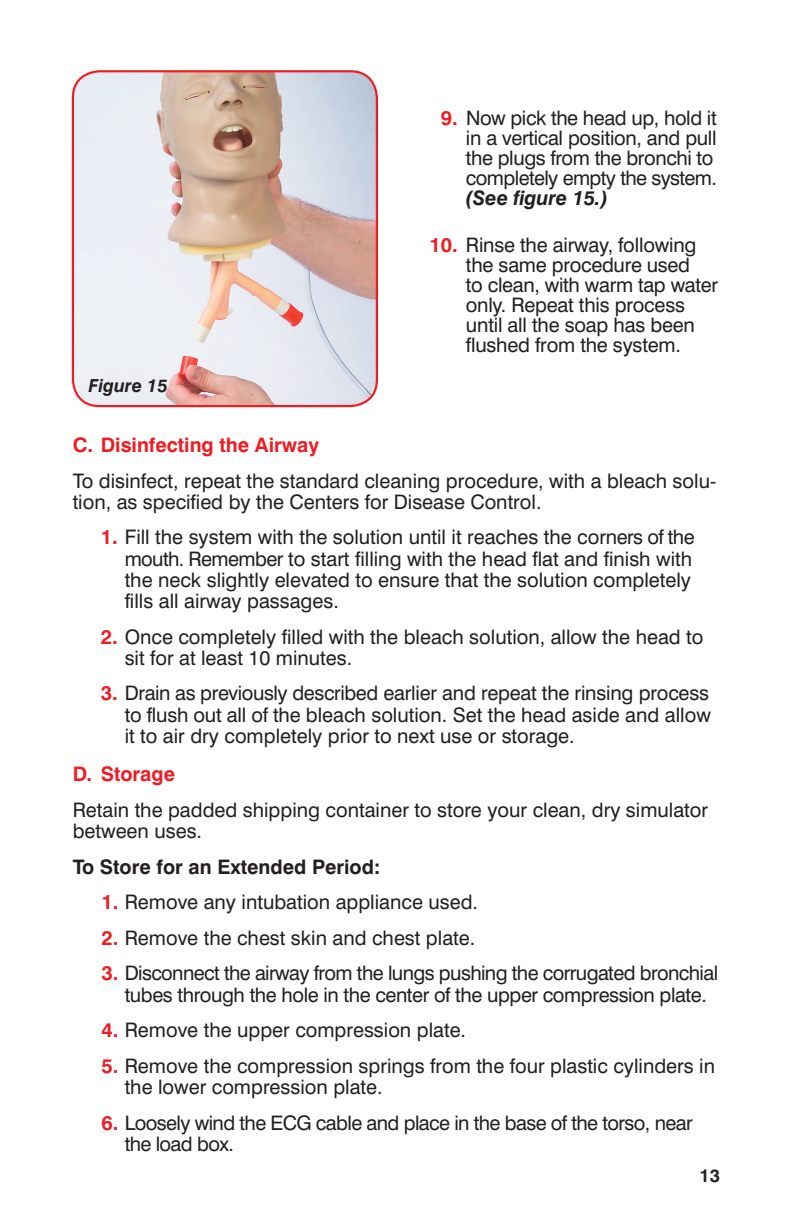
<style>
.page{position:relative;width:792px;height:1224px;background:#fff}
.page>*{position:absolute;margin:0;border:0;box-sizing:border-box;transform-origin:0 0}
.t1{font:20px/21.2px "Swiss 721 BT";color:#231f20}
.t2{font:20px/21.2px "Swiss 721 BT";letter-spacing:-.03em;color:#231f20;text-align:center}
.t3{font:20px/20px "Swiss 721 BT";letter-spacing:-.02em;color:#231f20}
.t4{font:700 20px "Swiss 721 BT";color:#ee1d23}
.t5{font:700 20px "Swiss 721 BT";color:#231f20}
.t6{font:italic 700 20px "Swiss 721 BT";letter-spacing:-.01em;color:#231f20}
.t7{font:italic 700 18px "Swiss 721 BT";color:#231f20}
.t8{font:700 18px "Swiss 721 BT";color:#231f20}
.s1{font-weight:700;color:#ee1d23}
</style>
<div class="page">
<img style="left:73px;top:71px;width:304px;height:335px">
<div style="left:72px;top:70px;width:306px;height:337px;border:2px solid #ee1d23;border-radius:26px"></div>
<p class="t7" style="left:88px;top:375px;width:81px">Figure 15</p>
<p class="t3" style="left:466px;top:108px;width:252px;text-indent:-25px"><span class="s1">9.</span> Now pick the head up, hold it in a vertical position, and pull the plugs from the bronchi to completely empty the system.</p>
<p class="t6" style="left:466px;top:186px;width:143px">(See figure 15.)</p>
<p class="t1" style="left:466px;top:235px;width:254px;line-height:20px;text-indent:-36px"><span class="s1">10.</span> Rinse the airway, following the same procedure used<br>to clean, with warm tap water only. Repeat this process until all the soap has been flushed from the system.</p>
<p class="t4" style="left:73px;top:433px;width:248px">C. Disinfecting the Airway</p>
<p class="t1" style="left:73px;top:470px;width:645px">To disinfect, repeat the standard cleaning procedure, with a bleach solu&shy;tion, as specified by the Centers for Disease Control.</p>
<p class="t1" style="left:125px;top:527px;width:571px;text-indent:-24px"><span class="s1">1.</span> Fill the system with the solution until it reaches the corners of the mouth. Remember to start filling with the head flat and finish with the neck slightly elevated to ensure that the solution completely fills all airway passages.</p>
<p class="t1" style="left:125px;top:626px;width:580px;text-indent:-24px"><span class="s1">2.</span> Once completely filled with the bleach solution, allow the head to sit for at least 10 minutes.</p>
<p class="t1" style="left:125px;top:683px;width:588px;text-align:justify;text-indent:-24px"><span class="s1">3.</span> Drain as previously described earlier and repeat the rinsing process to flush out all of the bleach solution. Set the head aside and allow it to air dry completely prior to next use or storage.</p>
<p class="t4" style="left:73px;top:762px;width:104px">D. Storage</p>
<p class="t1" style="left:73px;top:799px;width:637px">Retain the padded shipping container to store your clean, dry simulator between uses.</p>
<p class="t5" style="left:73px;top:854px;width:309px">To Store for an Extended Period:</p>
<p class="t1" style="left:101px;top:891px;width:378px"><span class="s1">1.</span> Remove any intubation appliance used.</p>
<p class="t1" style="left:101px;top:927px;width:375px"><span class="s1">2.</span> Remove the chest skin and chest plate.</p>
<p class="t2" style="left:101px;top:963px;width:618px"><span class="s1">3.</span> Disconnect the airway from the lungs pushing the corrugated bronchial tubes through the hole in the center of the upper compression plate.</p>
<p class="t1" style="left:101px;top:1019px;width:366px"><span class="s1">4.</span> Remove the upper compression plate.</p>
<p class="t1" style="left:125px;top:1055px;width:592px;text-indent:-23px"><span class="s1">5.</span> Remove the compression springs from the four plastic cylinders in the lower compression plate.</p>
<p class="t2" style="left:125px;top:1112px;width:570px;text-align:left;text-indent:-23px"><span class="s1">6.</span> Loosely wind the ECG cable and place in the base of the torso, near the load box.</p>
<p class="t8" style="left:700px;top:1165px;width:22px">13</p>
</div>
